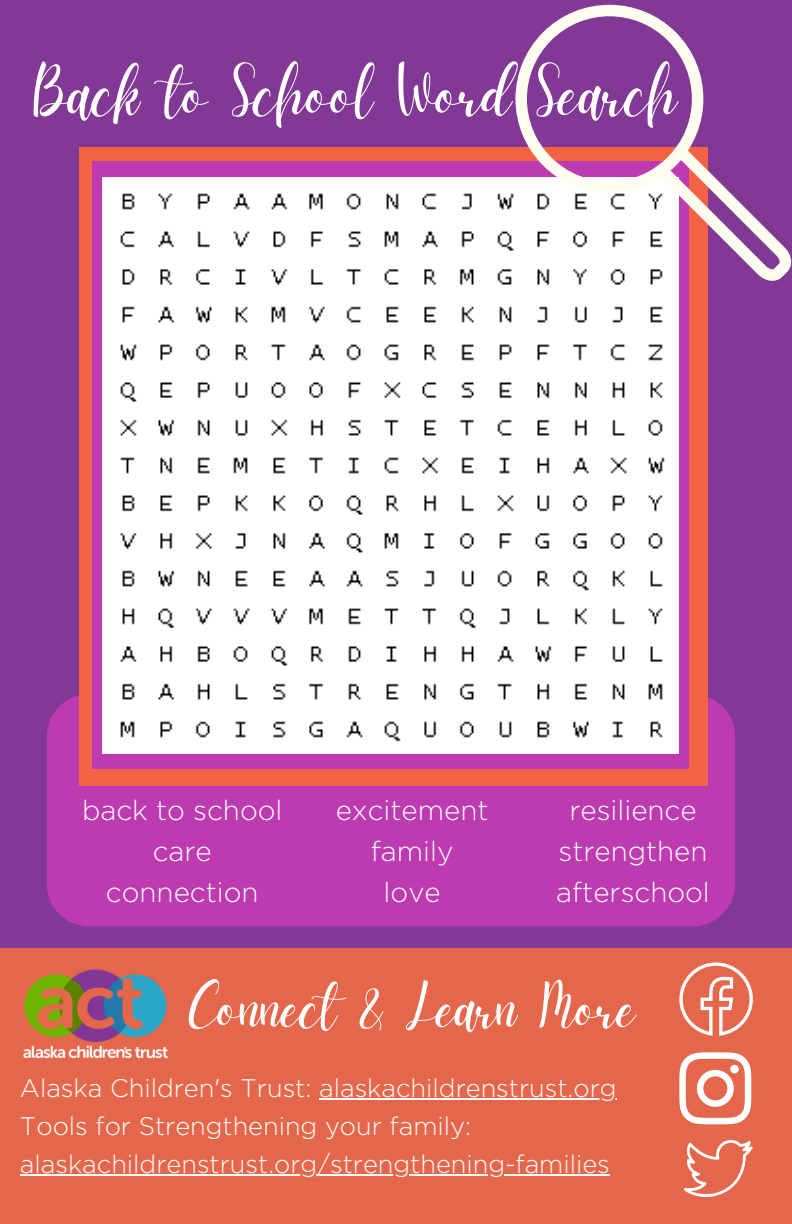
<style>
.page{position:relative;width:792px;height:1224px;background:#823995}
.page>*{position:absolute;margin:0;border:0;box-sizing:border-box;transform-origin:0 0}
.t1{font:69.4px "Daydream";color:#fff}
.t2{font:62.6px "Daydream";color:#fff}
.t3{font:300 27.8px/41px "Gotham";color:#fff;text-align:center}
.t4{font:300 25.4px/38.2px "Gotham";color:#fff}
</style>
<div class="page">
<div style="left:47px;top:694px;width:688px;height:232px;background:#be3ab1;border-radius:43px"></div>
<div style="left:79px;top:147px;width:629px;height:639px;background:#f46246"></div>
<div style="left:92px;top:162px;width:597px;height:607px;background:#be3ab1"></div>
<img style="left:103px;top:178px;width:576px;height:576px">
<svg style="left:515px;top:5px;width:276px;height:276px"></svg>
<div style="left:0;top:948px;width:792px;height:276px;background:#e4674b"></div>
<svg style="left:679px;top:962px;width:74px;height:74px"></svg>
<svg style="left:679px;top:1052px;width:72px;height:72px"></svg>
<div style="left:730px;top:1065px;width:9px;height:8px;background:#fff;border-radius:50%"></div>
<svg style="left:684px;top:1140px;width:69px;height:57px"></svg>
<img style="left:23px;top:969px;width:145px;height:90px">
<hr style="left:319px;top:1098px;width:298px;height:2px;background:#fff">
<hr style="left:20px;top:1175px;width:590px;height:1px;background:#fff">
<h1 class="t1" style="left:34px;top:53px;width:645px">Back to School Word Search</h1>
<p class="t3" style="left:82px;top:790px;width:202px">back to school care connection</p>
<p class="t3" style="left:336px;top:790px;width:154px">excitement family<br>love</p>
<p class="t3" style="left:556px;top:790px;width:155px">resilience strengthen afterschool</p>
<h2 class="t2" style="left:189px;top:971px;width:448px">Connect &amp; Learn More</h2>
<p class="t4" style="left:20px;top:1068px;width:598px">Alaska Children's Trust: alaskachildrenstrust.org<br>Tools for Strengthening your family: alaskachildrenstrust.org/strengthening-families</p>
</div>
